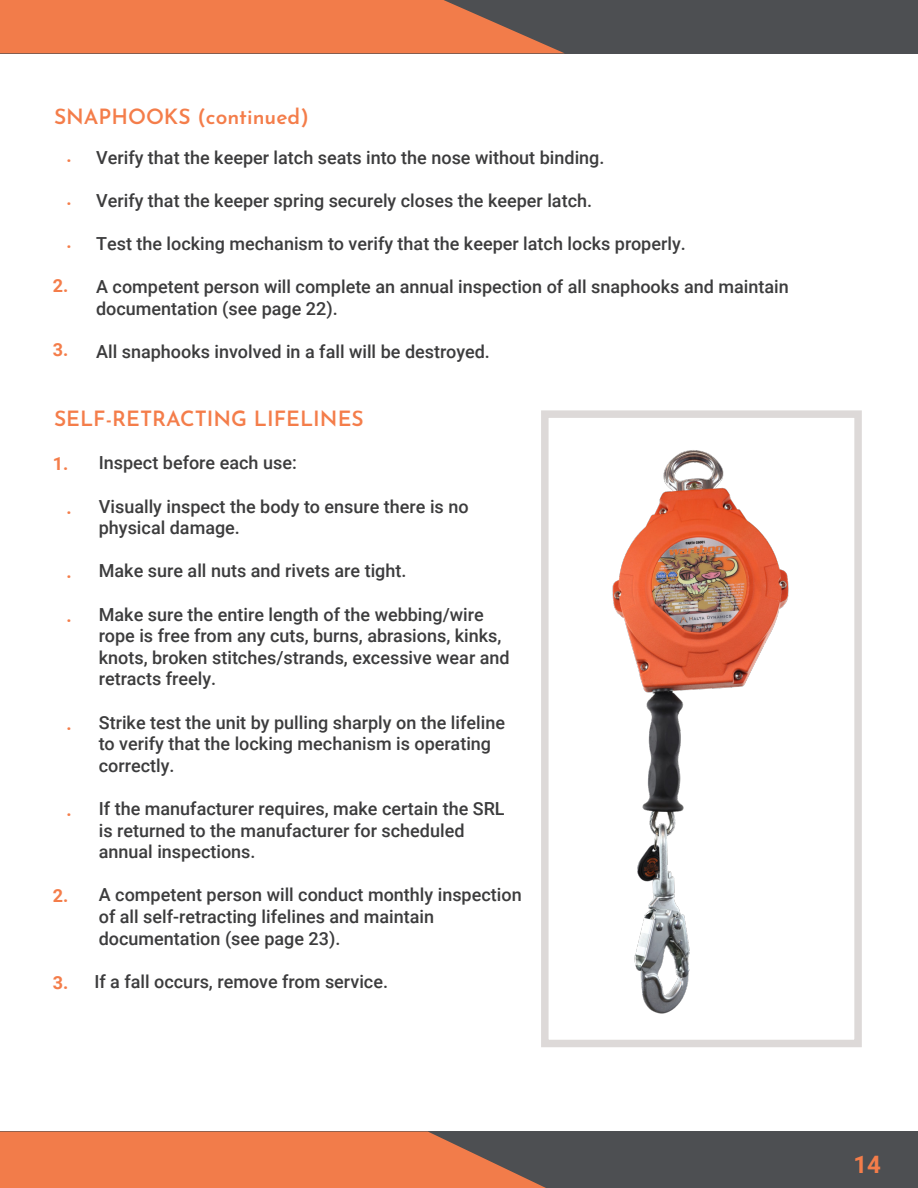
<style>
.page{position:relative;width:918px;height:1188px;background:#fff}
.page>*{position:absolute;margin:0;border:0;box-sizing:border-box;transform-origin:0 0}
.t1{font:700 24px "Roboto";color:#f47d4a}
.t2{font:600 21px "Josefin Sans";color:#f47d4a}
.t3{font:500 18px "Roboto";color:#3c3c3d}
.t4{font:700 18px "Roboto";color:#f47d4a}
</style>
<div class="page">
<div style="left:0;top:0;width:918px;height:54px;background:#4b4d50"></div>
<svg style="left:0;top:0;width:564px;height:53px;background:#e0774a"></svg>
<div style="left:0;top:1131px;width:918px;height:57px;background:#4b4d50"></div>
<svg style="left:0;top:1132px;width:546px;height:56px;background:#e1774a"></svg>
<img style="left:612px;top:450px;width:177px;height:564px">
<div style="left:541px;top:410px;width:321px;height:637px;border:8px solid #dcd8d7"></div>
<p class="t2" style="left:54px;top:98px;width:256px">SNAPHOOKS (continued)</p>
<p class="t4" style="left:66px;top:143px;width:7px">.</p>
<p class="t4" style="left:66px;top:186px;width:7px">.</p>
<p class="t4" style="left:66px;top:229px;width:7px">.</p>
<p class="t4" style="left:53px;top:273px;width:17px">2.</p>
<p class="t4" style="left:53px;top:337px;width:17px">3.</p>
<p class="t3" style="left:96px;top:145px;width:510px">Verify that the keeper latch seats into the nose without binding.</p>
<p class="t3" style="left:96px;top:188px;width:497px">Verify that the keeper spring securely closes the keeper latch.</p>
<p class="t3" style="left:96px;top:231px;width:591px">Test the locking mechanism to verify that the keeper latch locks properly.</p>
<p class="t3" style="left:96px;top:274px;width:694px">A competent person will complete an annual inspection of all snaphooks and maintain</p>
<p class="t3" style="left:96px;top:296px;width:243px">documentation (see page 22).</p>
<p class="t3" style="left:96px;top:339px;width:395px">All snaphooks involved in a fall will be destroyed.</p>
<p class="t2" style="left:54px;top:401px;width:311px">SELF-RETRACTING LIFELINES</p>
<p class="t3" style="left:99px;top:450px;width:199px">Inspect before each use:</p>
<p class="t3" style="left:99px;top:494px;width:371px">Visually inspect the body to ensure there is no</p>
<p class="t3" style="left:99px;top:515px;width:143px">physical damage.</p>
<p class="t3" style="left:99px;top:558px;width:309px">Make sure all nuts and rivets are tight.</p>
<p class="t3" style="left:99px;top:602px;width:387px">Make sure the entire length of the webbing/wire</p>
<p class="t3" style="left:99px;top:623px;width:404px">rope is free from any cuts, burns, abrasions, kinks,</p>
<p class="t3" style="left:99px;top:645px;width:412px">knots, broken stitches/strands, excessive wear and</p>
<p class="t3" style="left:99px;top:666px;width:119px">retracts freely.</p>
<p class="t3" style="left:99px;top:710px;width:408px">Strike test the unit by pulling sharply on the lifeline</p>
<p class="t3" style="left:99px;top:731px;width:394px">to verify that the locking mechanism is operating</p>
<p class="t3" style="left:99px;top:753px;width:77px">correctly.</p>
<p class="t3" style="left:99px;top:796px;width:407px">If the manufacturer requires, make certain the SRL</p>
<p class="t3" style="left:99px;top:818px;width:367px">is returned to the manufacturer for scheduled</p>
<p class="t3" style="left:99px;top:839px;width:158px">annual inspections.</p>
<p class="t3" style="left:99px;top:882px;width:424px">A competent person will conduct monthly inspection</p>
<p class="t3" style="left:99px;top:904px;width:337px">of all self-retracting lifelines and maintain</p>
<p class="t3" style="left:99px;top:926px;width:243px">documentation (see page 23).</p>
<p class="t3" style="left:94px;top:969px;width:295px">If a fall occurs, remove from service.</p>
<p class="t4" style="left:53px;top:451px;width:17px">1.</p>
<p class="t4" style="left:66px;top:495px;width:7px">.</p>
<p class="t4" style="left:66px;top:559px;width:7px">.</p>
<p class="t4" style="left:66px;top:603px;width:7px">.</p>
<p class="t4" style="left:66px;top:711px;width:7px">.</p>
<p class="t4" style="left:66px;top:797px;width:7px">.</p>
<p class="t4" style="left:53px;top:883px;width:17px">2.</p>
<p class="t4" style="left:53px;top:970px;width:17px">3.</p>
<p class="t1" style="left:853px;top:1148px;width:29px">14</p>
</div>
